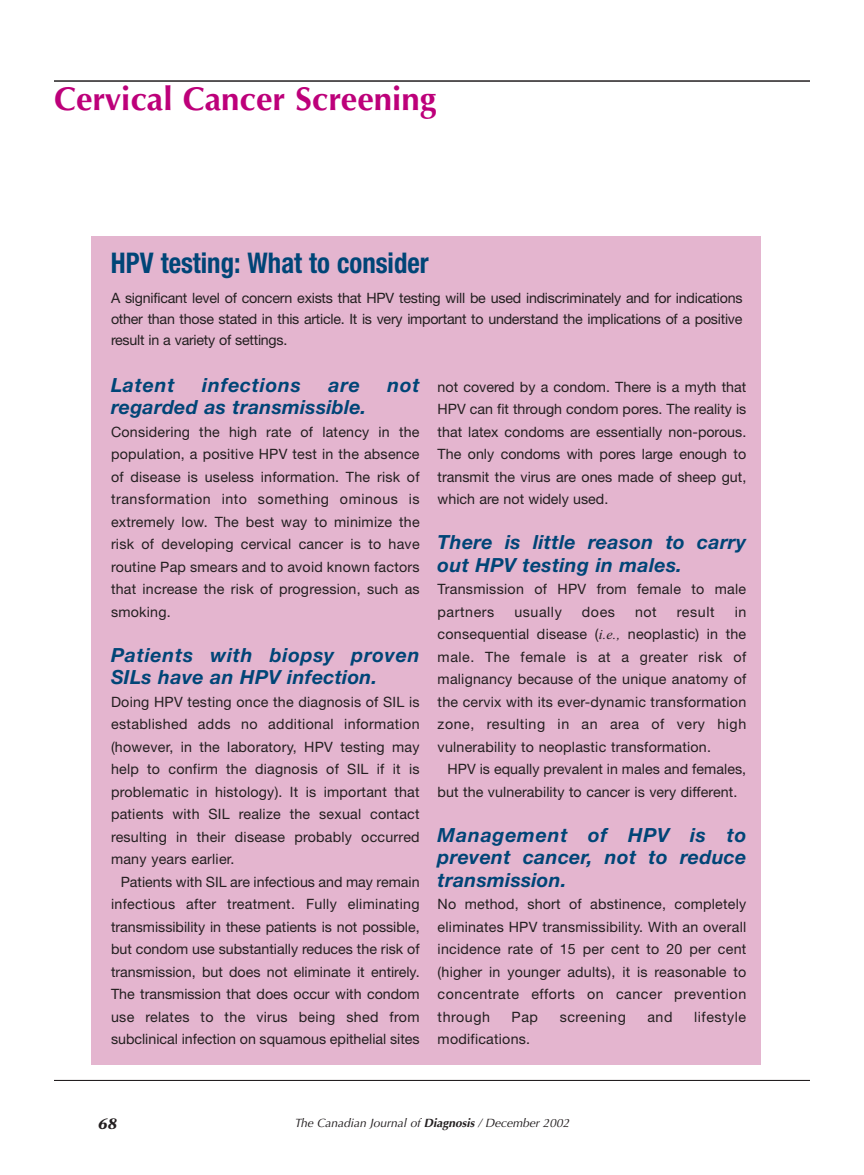
<style>
.page{position:relative;width:864px;height:1175px;background:#fff}
.page>*{position:absolute;margin:0;border:0;box-sizing:border-box;transform-origin:0 0}
.t1{font:700 33px "Optima";color:#bd007a}
.t2{font:700 condensed 28.5px "Helvetica Neue";color:#004577;scale:.94 1}
.t3{font:italic 700 19.5px/22.5px "Helvetica Neue";letter-spacing:.015em;color:#004577}
.t4{font:italic 700 19.5px/22.5px "Helvetica Neue";letter-spacing:.04em;color:#004577}
.t5{font:italic 700 15px "Stone Serif";color:#231f20}
.t6{font:14.25px/22.5px "Helvetica Neue";letter-spacing:.015em;color:#231f20;text-align:justify}
.t7{font:14.25px "Helvetica Neue";letter-spacing:.04em;color:#231f20}
.t8{font:italic 12px "Optima";color:#231f20}
.s1{font-family:"Times New Roman";font-style:italic}
.s2{font-weight:700}
</style>
<div class="page">
<hr style="left:54px;top:81px;width:756px;height:1px;background:#231f20">
<hr style="left:54px;top:1080px;width:756px;height:1px;background:#231f20">
<div style="left:91px;top:236px;width:669px;height:828px;background:#e4b5cf"></div>
<h1 class="t1" style="left:54px;top:85px;width:384px">Cervical Cancer Screening</h1>
<h2 class="t2" style="left:111px;top:252px;width:340px">HPV testing: What to consider</h2>
<p class="t6" style="left:111px;top:289px;width:633px;line-height:21px">A significant level of concern exists that HPV testing will be used indiscriminately and for indications other than those stated in this article. It is very important to understand the implications of a positive result in a variety of settings.</p>
<h3 class="t3" style="left:111px;top:375px;width:65px">Latent</h3>
<h3 class="t4" style="left:202px;top:375px;width:100px">infections</h3>
<h3 class="t3" style="left:328px;top:375px;width:33px">are</h3>
<h3 class="t3" style="left:387px;top:375px;width:34px">not</h3>
<h3 class="t3" style="left:111px;top:398px;width:257px">regarded as transmissible.</h3>
<p class="t6" style="left:111px;top:422px;width:310px">Considering the high rate of latency in the population, a positive HPV test in the absence of disease is useless information. The risk of transformation into something ominous is extremely low. The best way to minimize the risk of developing cervical cancer is to have routine Pap smears and to avoid known factors that increase the risk of progression, such as smoking.</p>
<h3 class="t4" style="left:111px;top:645px;width:310px">Patients with biopsy proven<br>SILs have an HPV infection.</h3>
<p class="t6" style="left:111px;top:692px;width:310px">Doing HPV testing once the diagnosis of SIL is established adds no additional information (however, in the laboratory, HPV testing may help to confirm the diagnosis of SIL if it is problematic in histology). It is important that patients with SIL realize the sexual contact resulting in their disease probably occurred many years earlier.</p>
<p class="t6" style="left:111px;top:872px;width:310px;text-indent:10px">Patients with SIL are infectious and may remain infectious after treatment. Fully eliminating transmissibility in these patients is not possible, but condom use substantially reduces the risk of transmission, but does not eliminate it entirely.<br>The transmission that does occur with condom use relates to the virus being shed from subclinical infection on squamous epithelial sites</p>
<p class="t6" style="left:438px;top:377px;width:310px">not covered by a condom. There is a myth that HPV can fit through condom pores. The reality is that latex condoms are essentially non-porous.<br>The only condoms with pores large enough to transmit the virus are ones made of sheep gut, which are not widely used.</p>
<h3 class="t3" style="left:438px;top:533px;width:310px">There is little reason to carry out HPV testing in males.</h3>
<p class="t6" style="left:438px;top:579px;width:310px">Transmission of HPV from female to male partners</p>
<p class="t6" style="left:438px;top:602px;width:310px;text-indent:297px">in consequential disease (<span class="s1">i.e.,</span> neoplastic) in the male. The female is at a greater risk of malignancy because of the unique anatomy of the cervix with its ever-dynamic transformation zone, resulting in an area of very high vulnerability to neoplastic transformation.</p>
<p class="t6" style="left:438px;top:759px;width:310px;text-indent:10px">HPV is equally prevalent in males and females, but the vulnerability to cancer is very different.</p>
<h3 class="t3" style="left:438px;top:825px;width:310px;text-align:justify">Management of HPV is to prevent cancer, not to reduce transmission.</h3>
<p class="t6" style="left:438px;top:894px;width:310px">No method, short of abstinence, completely eliminates HPV transmissibility. With an overall incidence rate of 15 per cent to 20 per cent (higher in younger adults), it is reasonable to concentrate efforts on cancer prevention through</p>
<p class="t7" style="left:514px;top:606px;width:49px">usually</p>
<p class="t6" style="left:582px;top:602px;width:35px">does</p>
<p class="t6" style="left:635px;top:602px;width:23px">not</p>
<p class="t6" style="left:677px;top:602px;width:39px">result</p>
<p class="t6" style="left:512px;top:1007px;width:28px">Pap</p>
<p class="t7" style="left:560px;top:1011px;width:68px">screening</p>
<p class="t6" style="left:647px;top:1007px;width:27px">and</p>
<p class="t7" style="left:694px;top:1011px;width:54px">lifestyle</p>
<p class="t6" style="left:438px;top:1029px;width:94px">modifications.</p>
<p class="t5" style="left:98px;top:1118px;width:20px">68</p>
<p class="t8" style="left:295px;top:1117px;width:277px">The Canadian Journal of <span class="s2">Diagnosis</span> / December 2002</p>
</div>
